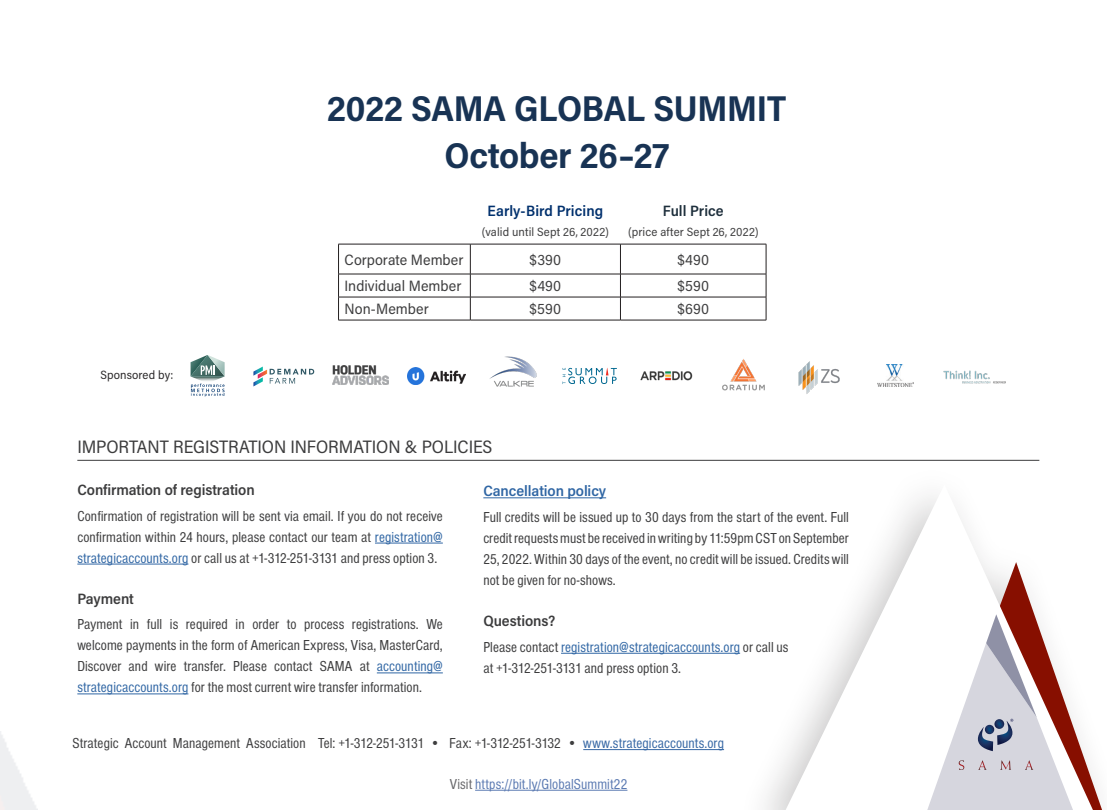
<style>
.page{position:relative;width:1107px;height:810px;background:#fff}
.page>*{position:absolute;margin:0;border:0;box-sizing:border-box;transform-origin:0 0}
.t1{font:700 36px "Acumin Pro Semi Cond";letter-spacing:-.01em;color:#183354}
.t2{font:18px "Acumin Pro Semi Cond";letter-spacing:-.005em;color:#3c3c3d}
.body{font:condensed 15px/21px "Font Site Sans";letter-spacing:.005em;color:#3c3c3d;text-align:justify}
.members{font:condensed 15px "Font Site Sans";letter-spacing:.005em;color:#3e3e3f}
.t3{font:15px "Acumin Pro Semi Cond";letter-spacing:.005em;color:#3e3e3f}
.body-2{font:600 15px "Acumin Pro Semi Cond";letter-spacing:-.005em;color:#3c3c3d}
.t4{font:condensed 15px "Font Site Sans";letter-spacing:.005em;color:#5b7ab2}
.body-3{font:600 15px "Acumin Pro Semi Cond";letter-spacing:-.005em;color:#3066a4}
.body-4{font:600 15px "Acumin Pro Semi Cond";letter-spacing:.005em;color:#00306d}
.body-5{font:600 15px "Acumin Pro Semi Cond";color:#1e2f3c}
.body-6{font:12px "Acumin Pro Semi Cond";letter-spacing:.01em;color:#3e3e3f}
.t5{font:12px "Acumin Pro Semi Cond";letter-spacing:.01em;color:#2b292a}
.s1{color:#3066a4}
.s2{color:#3667a4}
.s3{color:#67676a}
</style>
<div class="page">
<hr style="left:475px;top:790px;width:152px;height:1px;background:#5b7ab2">
<svg style="left:786px;top:496px;width:307px;height:314px"></svg>
<hr style="left:375px;top:543px;width:68px;height:1px;background:#3066a4">
<hr style="left:77px;top:564px;width:111px;height:1px;background:#3066a4">
<hr style="left:377px;top:673px;width:66px;height:1px;background:#3066a4">
<hr style="left:77px;top:694px;width:111px;height:1px;background:#3066a4">
<hr style="left:483px;top:497px;width:123px;height:1px;background:#3066a4">
<hr style="left:561px;top:653px;width:179px;height:1px;background:#3066a4">
<hr style="left:77px;top:460px;width:962px;height:1px;background:#3c3c3d">
<hr style="left:583px;top:749px;width:141px;height:1px;background:#3667a4">
<svg style="left:927px;top:614px;width:146px;height:196px"></svg>
<hr style="left:338px;top:244px;width:132px;height:1px;background:#231f20">
<hr style="left:338px;top:244px;width:1px;height:30px;background:#231f20">
<hr style="left:470px;top:244px;width:150px;height:1px;background:#231f20">
<hr style="left:470px;top:244px;width:1px;height:30px;background:#231f20">
<hr style="left:620px;top:244px;width:146px;height:1px;background:#231f20">
<hr style="left:620px;top:244px;width:1px;height:30px;background:#231f20">
<hr style="left:766px;top:244px;width:1px;height:30px;background:#231f20">
<hr style="left:338px;top:274px;width:132px;height:1px;background:#231f20">
<hr style="left:470px;top:274px;width:150px;height:1px;background:#231f20">
<hr style="left:620px;top:274px;width:146px;height:1px;background:#231f20">
<hr style="left:338px;top:297px;width:132px;height:1px;background:#231f20">
<svg style="left:338px;top:274px;width:1px;height:46px"></svg>
<hr style="left:470px;top:297px;width:150px;height:1px;background:#231f20">
<svg style="left:470px;top:274px;width:1px;height:46px"></svg>
<hr style="left:620px;top:297px;width:146px;height:1px;background:#231f20">
<svg style="left:620px;top:274px;width:1px;height:46px"></svg>
<svg style="left:766px;top:274px;width:1px;height:46px"></svg>
<hr style="left:338px;top:320px;width:132px;height:1px;background:#231f20">
<hr style="left:470px;top:320px;width:150px;height:1px;background:#231f20">
<hr style="left:620px;top:320px;width:146px;height:1px;background:#231f20">
<svg style="left:191px;top:355px;width:34px;height:42px"></svg>
<img style="left:640px;top:371px;width:53px;height:10px">
<img style="left:944px;top:371px;width:62px;height:12px">
<svg style="left:253px;top:367px;width:61px;height:19px"></svg>
<img style="left:489px;top:356px;width:48px;height:31px">
<img style="left:798px;top:361px;width:42px;height:33px">
<img style="left:878px;top:364px;width:35px;height:22px">
<img style="left:332px;top:365px;width:56px;height:20px">
<img style="left:408px;top:368px;width:58px;height:17px">
<img style="left:722px;top:359px;width:42px;height:32px">
<svg style="left:563px;top:368px;width:54px;height:16px"></svg>
<p class="t1" style="left:327px;top:83px;width:461px">2022 SAMA GLOBAL SUMMIT</p>
<p class="t1" style="left:444px;top:131px;width:226px">October 26–27</p>
<p class="body-4" style="left:488px;top:201px;width:117px">Early-Bird Pricing</p>
<p class="body-6" style="left:482px;top:223px;width:129px">(valid until Sept 26, 2022)</p>
<p class="body-5" style="left:663px;top:201px;width:63px">Full Price</p>
<p class="body-6" style="left:628px;top:223px;width:132px">(price after Sept 26, 2022)</p>
<p class="t5" style="left:100px;top:367px;width:75px">Sponsored by:</p>
<p class="t3" style="left:345px;top:249px;width:120px">Corporate Member</p>
<p class="t3" style="left:530px;top:249px;width:33px">$390</p>
<p class="t3" style="left:677px;top:249px;width:33px">$490</p>
<p class="t3" style="left:345px;top:275px;width:118px">Individual Member</p>
<p class="t3" style="left:530px;top:275px;width:33px">$490</p>
<p class="t3" style="left:677px;top:275px;width:33px">$590</p>
<p class="t3" style="left:345px;top:298px;width:86px">Non-Member</p>
<p class="t3" style="left:530px;top:298px;width:33px">$590</p>
<p class="t3" style="left:677px;top:298px;width:33px">$690</p>
<p class="t2" style="left:77px;top:435px;width:417px">IMPORTANT REGISTRATION INFORMATION &amp; POLICIES</p>
<p class="body-2" style="left:77px;top:479px;width:179px">Confirmation of registration</p>
<p class="body" style="left:77px;top:505px;width:367px">Confirmation of registration will be sent via email. If you do not receive confirmation within 24 hours, please contact our team at <span class="s1">registration@ strategicaccounts.org</span> or call us at +1-312-251-3131 and press option 3.</p>
<p class="body-2" style="left:77px;top:588px;width:58px">Payment</p>
<p class="body" style="left:77px;top:614px;width:367px">Payment in full is required in order to process registrations. We welcome payments in the form of American Express, Visa, MasterCard, Discover and wire transfer. Please contact SAMA at <span class="s1">accounting@ strategicaccounts.org</span> for the most current wire transfer information.</p>
<p class="body-3" style="left:483px;top:481px;width:124px">Cancellation policy</p>
<p class="body" style="left:483px;top:507px;width:367px">Full credits will be issued up to 30 days from the start of the event. Full credit requests must be received in writing by 11:59pm CST on September 25, 2022. Within 30 days of the event, no credit will be issued. Credits will not be given for no-shows.</p>
<p class="body-2" style="left:483px;top:610px;width:73px">Questions?</p>
<p class="body" style="left:483px;top:637px;width:307px">Please contact <span class="s1">registration@strategicaccounts.org</span> or call us at +1-312-251-3131 and press option 3.</p>
<p class="members" style="left:72px;top:735px;width:653px">Strategic Account Management Association Tel: +1-312-251-3131 • Fax: +1-312-251-3132 • <span class="s2">www.strategicaccounts.org</span></p>
<p class="t4" style="left:450px;top:776px;width:179px"><span class="s3">Visit</span> https://bit.ly/GlobalSummit22</p>
</div>
